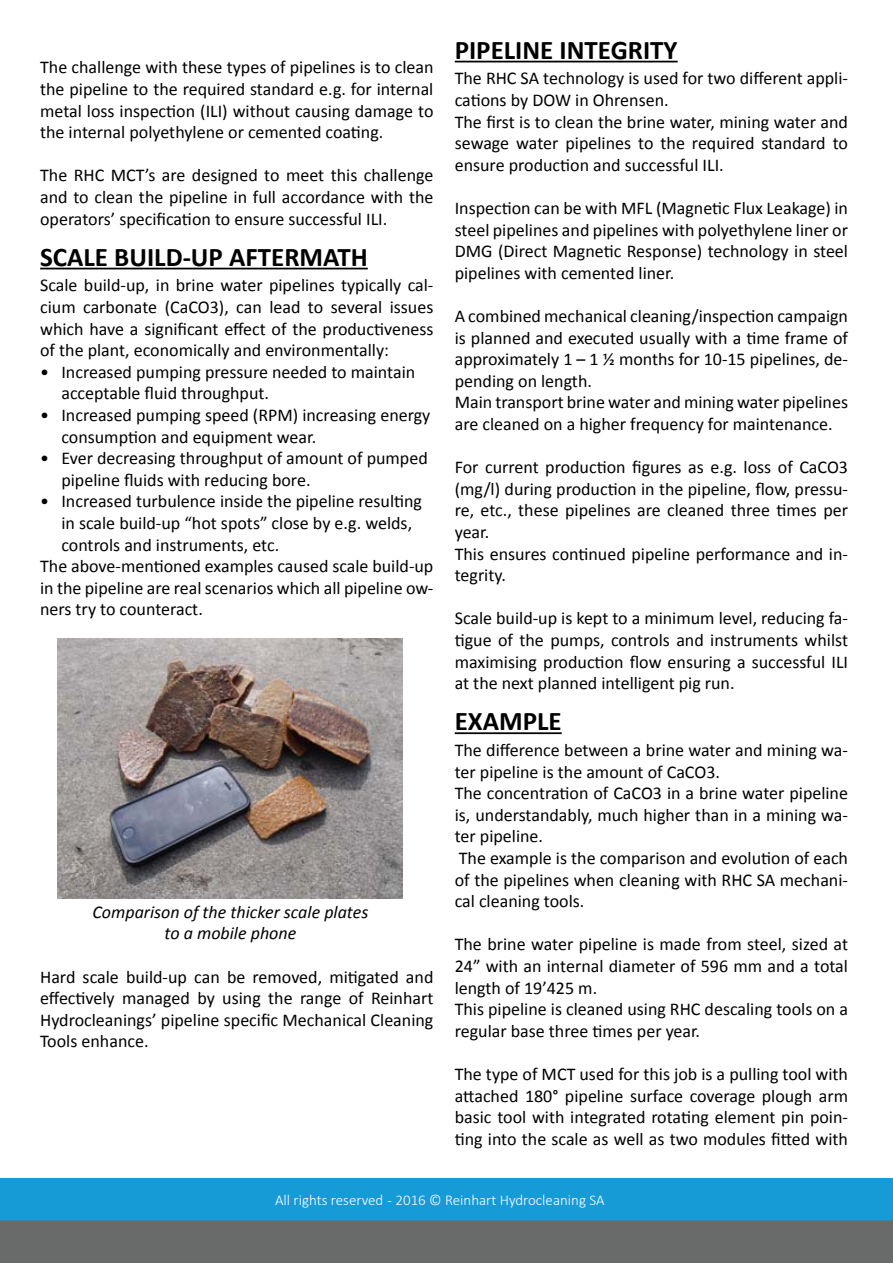
<style>
.page{position:relative;width:893px;height:1263px;background:#696a6a}
.page>*{position:absolute;margin:0;border:0;box-sizing:border-box;transform-origin:0 0}
.t1{font:700 27px "Calibri";color:#000}
.t2{font:18px/21.6px "Calibri";color:#000}
.t3{font:italic 18px/21.6px "Calibri";color:#000;text-align:center}
.t4{font:300 15px "Calibri";color:#fff}
</style>
<div class="page">
<div style="left:0;top:1178px;width:893px;height:42px;background:#179bd7"></div>
<div style="left:0;top:0;width:893px;height:1178px;background:#fff"></div>
<hr style="left:40px;top:268px;width:328px;height:1px;background:#000">
<hr style="left:455px;top:61px;width:223px;height:1px;background:#000">
<hr style="left:455px;top:732px;width:107px;height:2px;background:#000">
<img style="left:57px;top:639px;width:346px;height:259px">
<p class="t2" style="left:40px;top:57px;width:395px;text-align:justify">The challenge with these types of pipelines is to clean the pipeline to the required standard e.g. for internal metal loss inspection (ILI) without causing damage to the internal polyethylene or cemented coating.</p>
<p class="t2" style="left:40px;top:165px;width:395px;text-align:justify">The RHC MCT’s are designed to meet this challenge and to clean the pipeline in full accordance with the operators’ specification to ensure successful ILI.</p>
<h1 class="t1" style="left:40px;top:239px;width:329px">SCALE BUILD-UP AFTERMATH</h1>
<p class="t2" style="left:40px;top:275px;width:395px;text-align:justify">Scale build-up, in brine water pipelines typically cal&shy;cium carbonate (CaCO3), can lead to several issues which have a significant effect of the productiveness of the plant, economically and environmentally:</p>
<p class="t2" style="left:61px;top:361px;width:355px;text-indent:-21px">• Increased pumping pressure needed to maintain acceptable fluid throughput.</p>
<p class="t2" style="left:61px;top:404px;width:371px;text-indent:-21px">• Increased pumping speed (RPM) increasing energy consumption and equipment wear.</p>
<p class="t2" style="left:61px;top:447px;width:368px;text-indent:-21px">• Ever decreasing throughput of amount of pumped pipeline fluids with reducing bore.</p>
<p class="t2" style="left:40px;top:491px;width:383px">• Increased turbulence inside the pipeline resulting</p>
<p class="t2" style="left:61px;top:512px;width:352px">in scale build-up “hot spots” close by e.g. welds,</p>
<p class="t2" style="left:61px;top:534px;width:219px">controls and instruments, etc.</p>
<p class="t2" style="left:40px;top:555px;width:395px">The above-mentioned examples caused scale build-up</p>
<p class="t2" style="left:40px;top:577px;width:395px">in the pipeline are real scenarios which all pipeline ow-</p>
<p class="t2" style="left:40px;top:599px;width:164px">ners try to counteract.</p>
<p class="t3" style="left:93px;top:900px;width:277px">Comparison of the thicker scale plates to a mobile phone</p>
<p class="t2" style="left:40px;top:966px;width:395px;text-align:justify">Hard scale build-up can be removed, mitigated and effectively managed by using the range of Reinhart Hydrocleanings’ pipeline specific Mechanical Cleaning Tools enhance.</p>
<h1 class="t1" style="left:455px;top:32px;width:224px">PIPELINE INTEGRITY</h1>
<p class="t2" style="left:455px;top:68px;width:395px">The RHC SA technology is used for two different appli&shy;cations by DOW in Ohrensen.<br>The first is to clean the brine water, mining water and sewage water pipelines to the required standard to ensure production and successful ILI.</p>
<p class="t2" style="left:455px;top:197px;width:395px;text-align:justify">Inspection can be with MFL (Magnetic Flux Leakage) in steel pipelines and pipelines with polyethylene liner or DMG (Direct Magnetic Response) technology in steel pipelines with cemented liner.</p>
<p class="t2" style="left:455px;top:305px;width:395px">A combined mechanical cleaning/inspection campaign is planned and executed usually with a time frame of approximately 1 – 1 ½ months for 10-15 pipelines, de&shy;pending on length.<br>Main transport brine water and mining water pipelines are cleaned on a higher frequency for maintenance.</p>
<p class="t2" style="left:455px;top:456px;width:395px">For current production figures as e.g. loss of CaCO3 (mg/l) during production in the pipeline, flow, pressu&shy;re, etc., these pipelines are cleaned three times per year.<br>This ensures continued pipeline performance and in&shy;tegrity.</p>
<p class="t2" style="left:455px;top:608px;width:395px;text-align:justify">Scale build-up is kept to a minimum level, reducing fa&shy;tigue of the pumps, controls and instruments whilst maximising production flow ensuring a successful ILI at the next planned intelligent pig run.</p>
<h1 class="t1" style="left:455px;top:704px;width:108px">EXAMPLE</h1>
<p class="t2" style="left:455px;top:739px;width:395px">The difference between a brine water and mining wa&shy;ter pipeline is the amount of CaCO3.<br>The concentration of CaCO3 in a brine water pipeline is, understandably, much higher than in a mining wa&shy;ter pipeline.<br>The example is the comparison and evolution of each of the pipelines when cleaning with RHC SA mechani&shy;cal cleaning tools.</p>
<p class="t2" style="left:455px;top:934px;width:395px">The brine water pipeline is made from steel, sized at 24” with an internal diameter of 596 mm and a total length of 19’425 m.<br>This pipeline is cleaned using RHC descaling tools on a regular base three times per year.</p>
<p class="t2" style="left:455px;top:1063px;width:395px;text-align:justify">The type of MCT used for this job is a pulling tool with attached 180° pipeline surface coverage plough arm basic tool with integrated rotating element pin poin&shy;ting into the scale as well as two modules fitted with</p>
<p class="t4" style="left:275px;top:1190px;width:331px">All rights reserved - 2016 © Reinhart Hydrocleaning SA</p>
</div>
